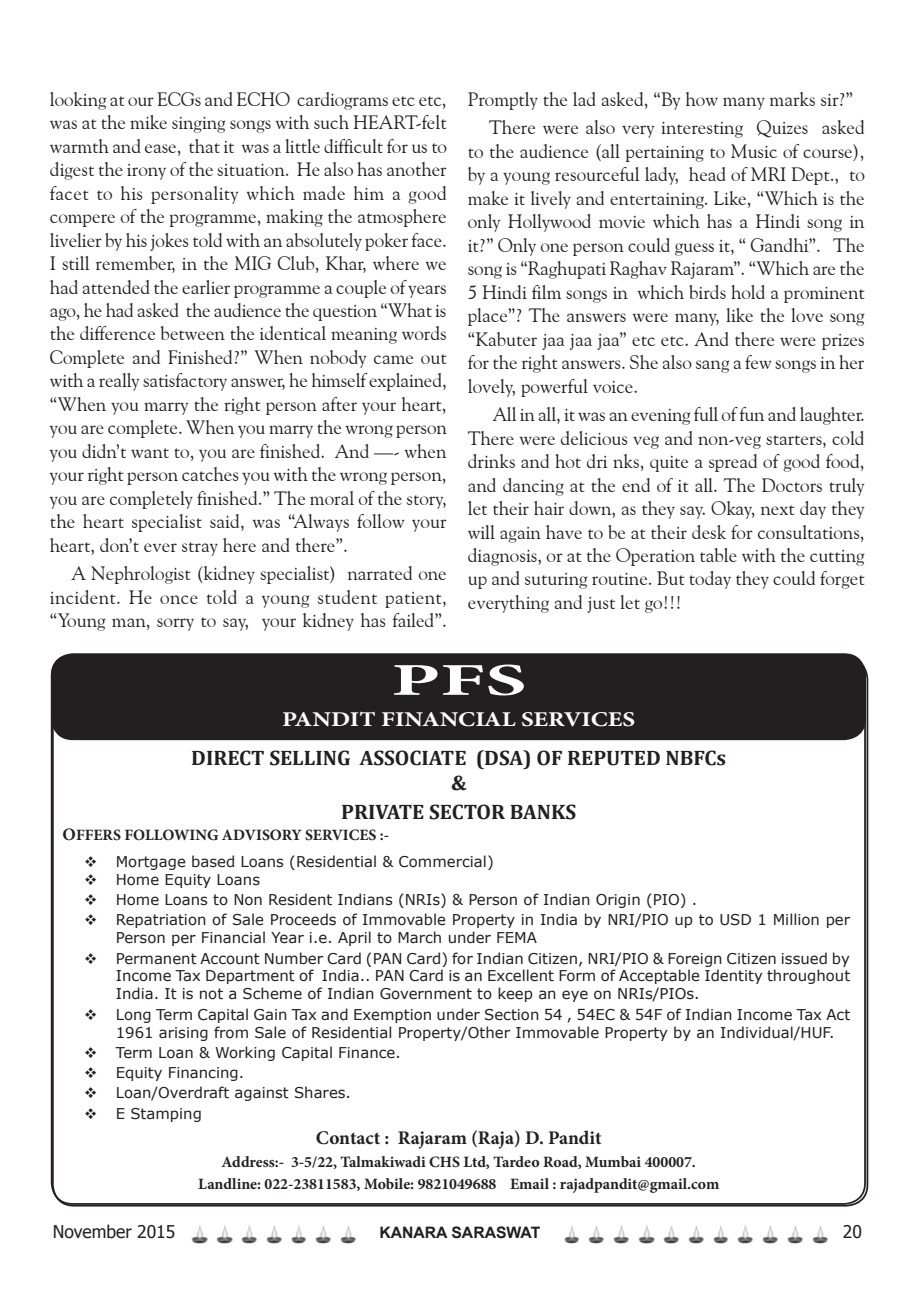
<style>
.page{position:relative;width:918px;height:1291px;background:#fff}
.page>*{position:absolute;margin:0;border:0;box-sizing:border-box;transform-origin:0 0}
.t1{font:700 45.5px "Minion Pro";color:#fff;scale:1.8 1}
.t2{font:700 21px/39.4px "Cambria";color:#231f20;text-align:center}
.t3{font:19.25px/23.4px "Goudy Old Style BT";color:#231f20;text-align:justify}
.t4{font:700 19.25px "Minion Pro";color:#231f20}
.t5{font:17.5px "Tahoma";color:#231f20}
.t6{font:700 15.75px/22.4px "Minion Pro";color:#231f20;text-align:center}
.t7{font:700 15.75px "Arial";color:#231f20}
.t8{font:14.88px/20.3px "Verdana";color:#231f20}
.s1{font-family:"Minion Pro";color:#fff}
.s2{font-size:17.5px}
</style>
<div class="page">
<div style="left:52px;top:654px;width:813px;height:85px;background:#231f20;border-radius:21px"></div>
<div style="left:51px;top:653px;width:814px;height:87px;border:2px solid #231f20;border-radius:21px"></div>
<img style="left:191px;top:1225px;width:17px;height:18px">
<img style="left:216px;top:1225px;width:17px;height:18px">
<img style="left:241px;top:1225px;width:16px;height:18px">
<img style="left:266px;top:1225px;width:16px;height:18px">
<img style="left:291px;top:1225px;width:16px;height:18px">
<img style="left:315px;top:1225px;width:16px;height:18px">
<img style="left:340px;top:1225px;width:16px;height:18px">
<img style="left:564px;top:1225px;width:16px;height:18px">
<img style="left:588px;top:1225px;width:16px;height:18px">
<img style="left:613px;top:1225px;width:16px;height:18px">
<img style="left:638px;top:1225px;width:17px;height:18px">
<img style="left:663px;top:1225px;width:16px;height:18px">
<img style="left:688px;top:1225px;width:16px;height:18px">
<img style="left:713px;top:1225px;width:16px;height:18px">
<img style="left:737px;top:1225px;width:16px;height:18px">
<img style="left:762px;top:1225px;width:16px;height:18px">
<img style="left:787px;top:1225px;width:16px;height:18px">
<img style="left:812px;top:1225px;width:16px;height:18px">
<p class="t3" style="left:50px;top:87px;width:398px">looking at our ECGs and ECHO cardiograms etc etc, was at the mike singing songs with such HEART-felt warmth and ease, that it was a little difficult for us to digest the irony of the situation. He also has another facet to his personality which made him a good compere of the programme, making the atmosphere livelier by his jokes told with an absolutely poker face.<br>I still remember, in the MIG Club, Khar, where we had attended the earlier programme a couple of years ago, he had asked the audience the question “What is the difference between the identical meaning words Complete and Finished?” When nobody came out with a really satisfactory answer, he himself explained, “When you marry the right person after your heart, you are complete. When you marry the wrong person you didn’t want to, you are finished. And —- when your right person catches you with the wrong person, you are completely finished.” The moral of the story, the heart specialist said, was “Always follow your heart, don’t ever stray here and there”.</p>
<p class="t3" style="left:50px;top:561px;width:398px;text-indent:21px">A Nephrologist (kidney specialist) narrated one incident. He once told a young student patient, “Young man, sorry to say, your kidney has failed”.</p>
<p class="t3" style="left:489px;top:84px;width:377px;line-height:28.7px;text-indent:-21px">Promptly the lad asked, “By how many marks sir?”<br>There were also very interesting Quizes asked</p>
<p class="t3" style="left:467px;top:139px;width:398px">to the audience (all pertaining to Music of course), by a young resourceful lady, head of MRI Dept., to make it lively and entertaining. Like, “Which is the only Hollywood movie which has a Hindi song in it?” Only one person could guess it, “ Gandhi”. The song is “Raghupati Raghav Rajaram”. “Which are the 5 Hindi film songs in which birds hold a prominent place”? The answers were many, like the love song “Kabuter jaa jaa jaa” etc etc. And there were prizes for the right answers. She also sang a few songs in her lovely, powerful voice.</p>
<p class="t3" style="left:467px;top:402px;width:398px;text-indent:25px">All in all, it was an evening full of fun and laughter.<br>There were delicious veg and non-veg starters, cold drinks and hot dri nks, quite a spread of good food, and dancing at the end of it all. The Doctors truly let their hair down, as they say. Okay, next day they will again have to be at their desk for consultations, diagnosis, or at the Operation table with the cutting up and suturing routine. But today they could forget everything and just let go!!!</p>
<p class="t1" style="left:391px;top:662px;width:77px">PFS</p>
<p class="t2" style="left:191px;top:698px;width:536px"><span class="s1">PANDIT FINANCIAL SERVICES<br></span>DIRECT SELLING ASSOCIATE (DSA) OF REPUTED NBFCs</p>
<p class="t2" style="left:341px;top:767px;width:236px;line-height:29.4px">&amp;<br>PRIVATE SECTOR BANKS</p>
<p class="t6" style="left:63px;top:825px;width:328px"><span class="s2">O</span>FFERS FOLLOWING ADVISORY SERVICES :-</p>
<p class="t8" style="left:116px;top:852px;width:379px;line-height:17.8px">Mortgage based Loans (Residential &amp; Commercial)<br>Home Equity Loans</p>
<p class="t8" style="left:116px;top:889px;width:735px">Home Loans to Non Resident Indians (NRIs) &amp; Person of Indian Origin (PIO) .<br>Repatriation of Sale Proceeds of Immovable Property in India by NRI/PIO up to USD 1 Million per</p>
<p class="t8" style="left:116px;top:927px;width:735px">Person per Financial Year i.e. April to March under FEMA<br>Permanent Account Number Card (PAN Card) for Indian Citizen, NRI/PIO &amp; Foreign Citizen issued by</p>
<p class="t8" style="left:116px;top:966px;width:735px;line-height:17.8px">Income Tax Department of India.. PAN Card is an Excellent Form of Acceptable Identity throughout<br>India. It is not a Scheme of Indian Government to keep an eye on NRIs/PIOs.</p>
<p class="t8" style="left:116px;top:1004px;width:735px;line-height:17.8px">Long Term Capital Gain Tax and Exemption under Section 54 , 54EC &amp; 54F of Indian Income Tax Act<br>1961 arising from Sale of Residential Property/Other Immovable Property by an Individual/HUF.</p>
<p class="t8" style="left:116px;top:1041px;width:286px">Term Loan &amp; Working Capital Finance.<br>Equity Financing.<br>Loan/Overdraft against Shares.<br>E Stamping</p>
<p class="t4" style="left:316px;top:1130px;width:287px">Contact : Rajaram (Raja) D. Pandit</p>
<p class="t6" style="left:198px;top:1151px;width:522px">Address:- 3-5/22, Talmakiwadi CHS Ltd, Tardeo Road, Mumbai 400007.<br>Landline: 022-23811583, Mobile: 9821049688 Email : rajadpandit@gmail.com</p>
<p class="t5" style="left:53px;top:1219px;width:124px">November 2015</p>
<p class="t7" style="left:379px;top:1223px;width:162px">KANARA SARASWAT</p>
<p class="t5" style="left:842px;top:1219px;width:21px">20</p>
</div>
